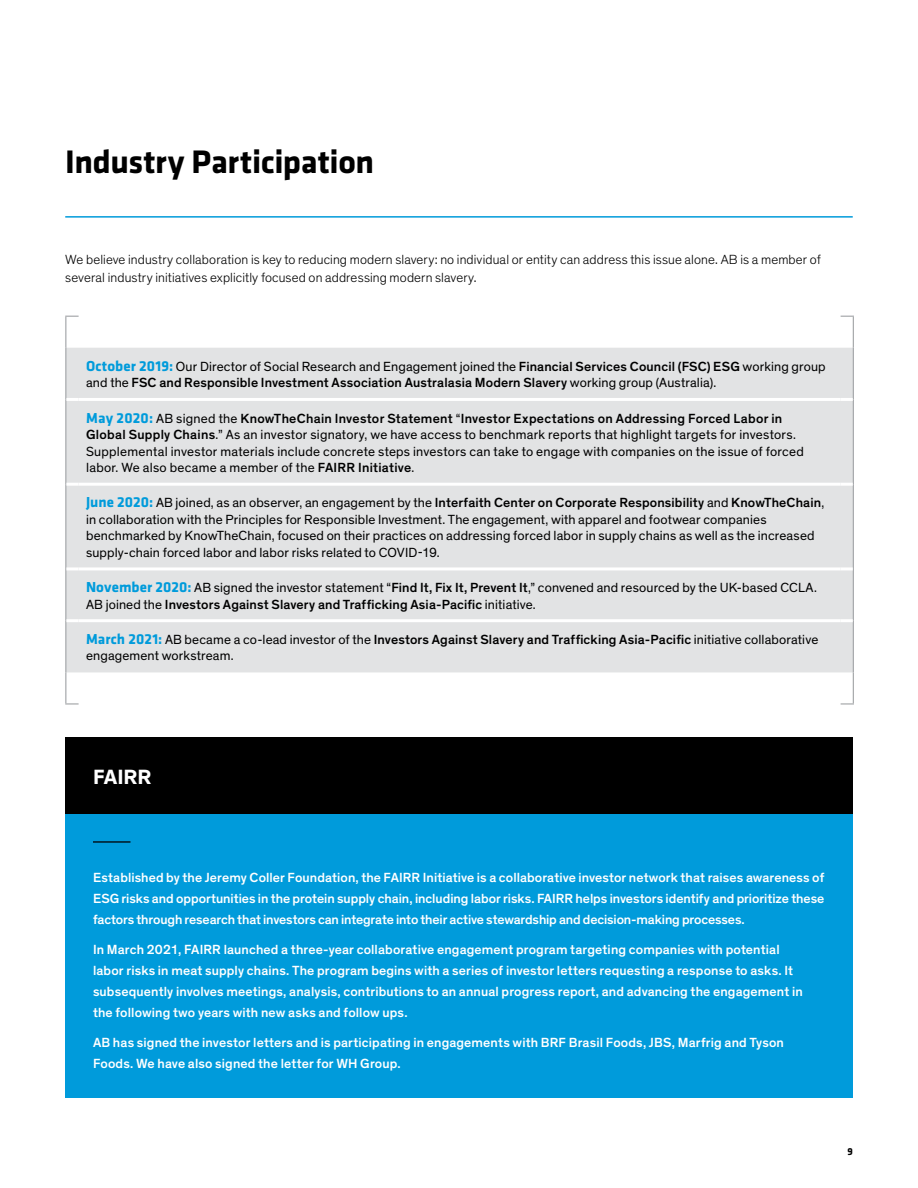
<style>
.page{position:relative;width:918px;height:1188px;background:#fff}
.page>*{position:absolute;margin:0;border:0;box-sizing:border-box;transform-origin:0 0}
.Page_Section_Breaker{font:700 33.75px "Klavika";letter-spacing:-.01em;color:#000}
.Duo_Color_Box_Title{font:700 21px "Theinhardt";letter-spacing:-.005em;color:#fff}
.Column_Insert_Theinh{font:13.5px/16.5px "Theinhardt";letter-spacing:.01em;color:#000}
.Duo_Color_Box_Body_9{font:500 13.5px/21px "Theinhardt";letter-spacing:.01em;color:#fff}
.Column_Insert_Theinh-2{font:500 13.5px/16.5px "Theinhardt";letter-spacing:.01em;color:#000}
.Body_Copy_9_12{font:300 13.5px/18px "Theinhardt";letter-spacing:.01em;color:#000}
.t1{font:700 10.5px "Klavika";color:#000}
.s1{font-family:"Klavika";font-weight:700;font-size:15px;color:#009bdb}
.s2{font-weight:400}
.s3{font-weight:500}
</style>
<div class="page">
<div style="left:65px;top:738px;width:788px;height:76px;background:#000"></div>
<div style="left:65px;top:814px;width:788px;height:284px;background:#009bdb"></div>
<hr style="left:93px;top:841px;width:37px;height:2px;background:#000">
<div style="left:66px;top:348px;width:787px;height:324px;background:#e2e3e4"></div>
<svg style="left:65px;top:316px;width:14px;height:1px"></svg>
<hr style="left:65px;top:317px;width:1px;height:31px;background:#a6a8ab">
<hr style="left:65px;top:348px;width:1px;height:51px;background:#a6a8ab">
<hr style="left:65px;top:399px;width:1px;height:85px;background:#a6a8ab">
<hr style="left:65px;top:484px;width:1px;height:85px;background:#a6a8ab">
<hr style="left:65px;top:569px;width:1px;height:52px;background:#a6a8ab">
<hr style="left:65px;top:621px;width:1px;height:51px;background:#a6a8ab">
<hr style="left:65px;top:672px;width:1px;height:31px;background:#a6a8ab">
<svg style="left:65px;top:703px;width:14px;height:2px"></svg>
<svg style="left:841px;top:316px;width:13px;height:1px"></svg>
<hr style="left:853px;top:317px;width:1px;height:31px;background:#a6a8ab">
<hr style="left:853px;top:348px;width:1px;height:51px;background:#a6a8ab">
<hr style="left:853px;top:399px;width:1px;height:85px;background:#a6a8ab">
<hr style="left:853px;top:484px;width:1px;height:85px;background:#a6a8ab">
<hr style="left:853px;top:569px;width:1px;height:52px;background:#a6a8ab">
<hr style="left:853px;top:621px;width:1px;height:51px;background:#a6a8ab">
<hr style="left:853px;top:672px;width:1px;height:31px;background:#a6a8ab">
<svg style="left:841px;top:703px;width:13px;height:2px"></svg>
<svg style="left:66px;top:398px;width:13px;height:3px"></svg>
<svg style="left:841px;top:398px;width:12px;height:3px"></svg>
<svg style="left:66px;top:483px;width:13px;height:3px"></svg>
<svg style="left:841px;top:483px;width:12px;height:3px"></svg>
<svg style="left:66px;top:567px;width:13px;height:3px"></svg>
<svg style="left:841px;top:567px;width:12px;height:3px"></svg>
<svg style="left:66px;top:619px;width:13px;height:3px"></svg>
<svg style="left:841px;top:619px;width:12px;height:3px"></svg>
<hr style="left:79px;top:398px;width:762px;height:3px;background:#fff">
<hr style="left:79px;top:483px;width:762px;height:3px;background:#fff">
<hr style="left:79px;top:567px;width:762px;height:3px;background:#fff">
<hr style="left:79px;top:619px;width:762px;height:3px;background:#fff">
<hr style="left:65px;top:216px;width:788px;height:2px;background:#009bdb">
<p class="Page_Section_Breaker" style="left:65px;top:137px;width:311px">Industry Participation</p>
<p class="Body_Copy_9_12" style="left:65px;top:251px;width:757px">We believe industry collaboration is key to reducing modern slavery: no individual or entity can address this issue alone. AB is a member of several industry initiatives explicitly focused on addressing modern slavery.</p>
<p class="Column_Insert_Theinh-2" style="left:86px;top:358px;width:741px"><span class="s1">October 2019:</span> <span class="s2">Our Director of Social Research and Engagement joined the</span> Financial Services Council (FSC) ESG <span class="s2">working group and the</span> FSC and Responsible Investment Association Australasia Modern Slavery <span class="s2">working group (Australia).</span></p>
<p class="Column_Insert_Theinh" style="left:86px;top:410px;width:719px"><span class="s1">May 2020:</span> AB signed the <span class="s3">KnowTheChain Investor Statement</span> “<span class="s3">Investor Expectations on Addressing Forced Labor in Global Supply Chains</span>.” As an investor signatory, we have access to benchmark reports that highlight targets for investors.<br>Supplemental investor materials include concrete steps investors can take to engage with companies on the issue of forced labor. We also became a member of the <span class="s3">FAIRR Initiative</span>.</p>
<p class="Column_Insert_Theinh" style="left:86px;top:495px;width:740px"><span class="s1">June 2020:</span> AB joined, as an observer, an engagement by the <span class="s3">Interfaith Center on Corporate Responsibility</span> and <span class="s3">KnowTheChain</span>, in collaboration with the Principles for Responsible Investment. The engagement, with apparel and footwear companies benchmarked by KnowTheChain, focused on their practices on addressing forced labor in supply chains as well as the increased supply-chain forced labor and labor risks related to COVID-19.</p>
<p class="Column_Insert_Theinh" style="left:86px;top:580px;width:732px"><span class="s1">November 2020:</span> AB signed the investor statement “<span class="s3">Find It, Fix It, Prevent It</span>,” convened and resourced by the UK-based CCLA.<br>AB joined the <span class="s3">Investors Against Slavery and Trafficking Asia-Pacific</span> initiative.</p>
<p class="Column_Insert_Theinh" style="left:86px;top:632px;width:734px"><span class="s1">March 2021:</span> AB became a co-lead investor of the <span class="s3">Investors Against Slavery and Trafficking Asia-Pacific</span> initiative collaborative engagement workstream.</p>
<p class="Duo_Color_Box_Title" style="left:93px;top:764px;width:60px">FAIRR</p>
<p class="Duo_Color_Box_Body_9" style="left:93px;top:867px;width:733px;text-align:justify">Established by the Jeremy Coller Foundation, the FAIRR Initiative is a collaborative investor network that raises awareness of ESG risks and opportunities in the protein supply chain, including labor risks. FAIRR helps investors identify and prioritize these factors through research that investors can integrate into their active stewardship and decision-making processes.</p>
<p class="Duo_Color_Box_Body_9" style="left:93px;top:939px;width:711px">In March 2021, FAIRR launched a three-year collaborative engagement program targeting companies with potential labor risks in meat supply chains. The program begins with a series of investor letters requesting a response to asks. It subsequently involves meetings, analysis, contributions to an annual progress report, and advancing the engagement in the following two years with new asks and follow ups.</p>
<p class="Duo_Color_Box_Body_9" style="left:93px;top:1032px;width:692px">AB has signed the investor letters and is participating in engagements with BRF Brasil Foods, JBS, Marfrig and Tyson<br>Foods. We have also signed the letter for WH Group.</p>
<p class="t1" style="left:847px;top:1144px;width:7px">9</p>
</div>
